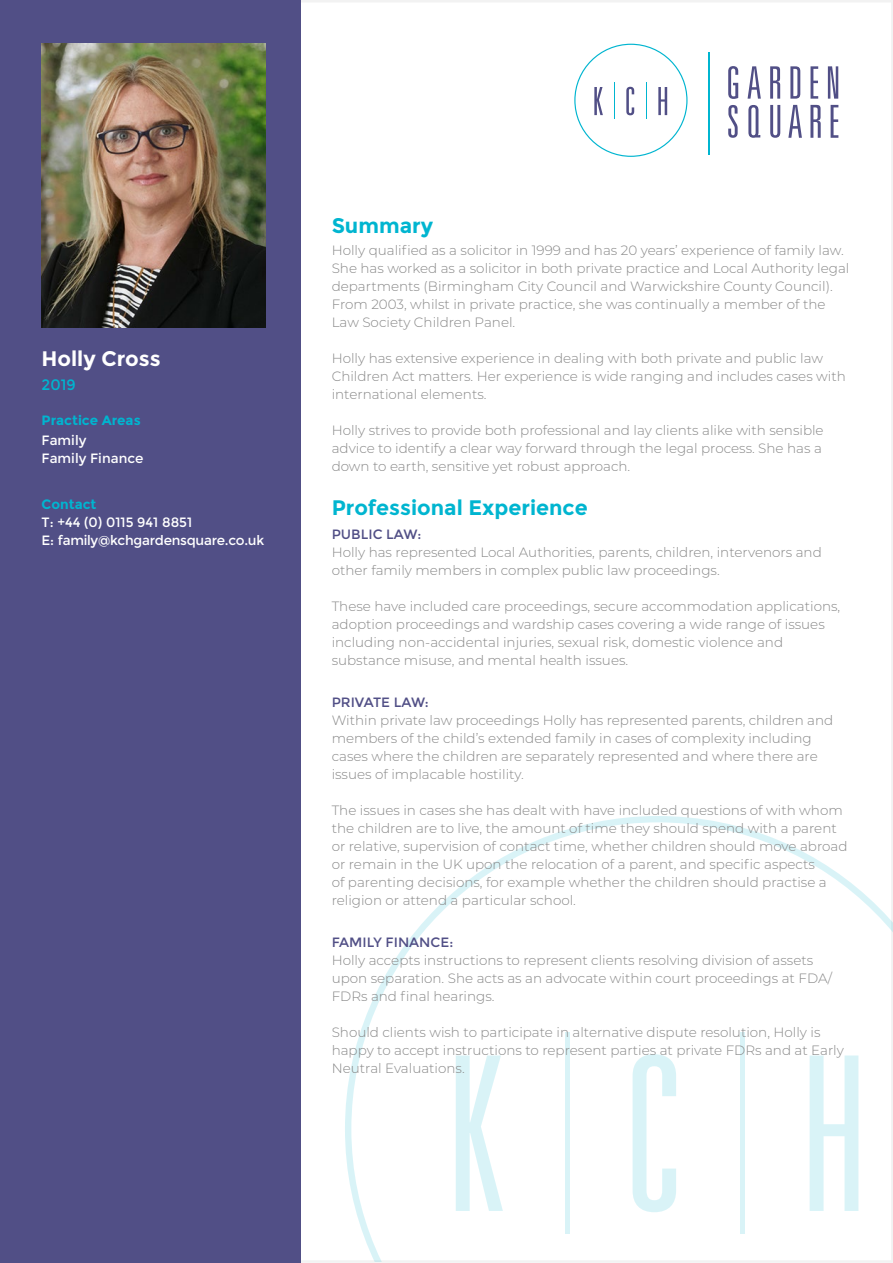
<style>
.page{position:relative;width:893px;height:1263px;background:#fff}
.page>*{position:absolute;margin:0;border:0;box-sizing:border-box;transform-origin:0 0}
.t1{font:700 21px "Montserrat";color:#00b5d0}
.t2{font:700 21px "Montserrat";color:#fff}
.t3{font:15px "Montserrat";color:#00b5d0}
.t4{font:300 13.5px/18px "Montserrat";color:#878787}
.t5{font:13.5px/18px "Montserrat";letter-spacing:-.02em;color:#fff}
.t6{font:13.5px "Montserrat";color:#514f86}
.t7{font:700 13.5px "Montserrat";color:#00b5d0}
.t8{font:13.5px/18px "Montserrat";color:#fff}
</style>
<div class="page">
<div style="left:0;top:0;width:893px;height:1263px;background:#fff;border:2px solid #f2f2f2"></div>
<div style="left:0;top:0;width:301px;height:1263px;background:#514f86"></div>
<svg style="left:345px;top:816px;width:547px;height:445px"></svg>
<hr style="left:740px;top:1032px;width:4px;height:201px;background:#d9f3f7">
<hr style="left:565px;top:1032px;width:4px;height:201px;background:#d9f3f7">
<svg style="left:728px;top:66px;width:110px;height:33px"></svg>
<hr style="left:708px;top:52px;width:1px;height:102px;background:#00b5d0">
<svg style="left:574px;top:44px;width:113px;height:113px"></svg>
<hr style="left:646px;top:83px;width:1px;height:36px;background:#00b5d0">
<hr style="left:614px;top:83px;width:1px;height:36px;background:#00b5d0">
<svg style="left:728px;top:105px;width:10px;height:33px"></svg>
<svg style="left:788px;top:105px;width:33px;height:33px"></svg>
<svg style="left:831px;top:105px;width:7px;height:33px"></svg>
<svg style="left:770px;top:105px;width:10px;height:33px"></svg>
<svg style="left:748px;top:105px;width:12px;height:33px"></svg>
<img style="left:42px;top:44px;width:223px;height:283px">
<h1 class="t2" style="left:42px;top:346px;width:121px">Holly Cross</h1>
<p class="t3" style="left:42px;top:376px;width:36px">2019</p>
<p class="t7" style="left:42px;top:412px;width:101px">Practice Areas</p>
<p class="t8" style="left:42px;top:431px;width:103px">Family<br>Family Finance</p>
<p class="t7" style="left:42px;top:496px;width:57px">Contact</p>
<p class="t5" style="left:42px;top:513px;width:224px">T: +44 (0) 0115 941 8851<br>E: family@kchgardensquare.co.uk</p>
<h1 class="t1" style="left:332px;top:213px;width:103px">Summary</h1>
<p class="t4" style="left:332px;top:241px;width:519px">Holly qualified as a solicitor in 1999 and has 20 years’ experience of family law.<br>She has worked as a solicitor in both private practice and Local Authority legal departments (Birmingham City Council and Warwickshire County Council).<br>From 2003, whilst in private practice, she was continually a member of the Law Society Children Panel.</p>
<p class="t4" style="left:332px;top:349px;width:516px">Holly has extensive experience in dealing with both private and public law<br>Children Act matters. Her experience is wide ranging and includes cases with international elements.</p>
<p class="t4" style="left:332px;top:421px;width:493px">Holly strives to provide both professional and lay clients alike with sensible advice to identify a clear way forward through the legal process. She has a down to earth, sensitive yet robust approach.</p>
<h1 class="t1" style="left:332px;top:495px;width:258px">Professional Experience</h1>
<p class="t6" style="left:332px;top:526px;width:91px">PUBLIC LAW:</p>
<p class="t4" style="left:332px;top:542px;width:492px">Holly has represented Local Authorities, parents, children, intervenors and other family members in complex public law proceedings.</p>
<p class="t4" style="left:332px;top:596px;width:510px">These have included care proceedings, secure accommodation applications, adoption proceedings and wardship cases covering a wide range of issues including non-accidental injuries, sexual risk, domestic violence and substance misuse, and mental health issues.</p>
<p class="t6" style="left:332px;top:694px;width:99px">PRIVATE LAW:</p>
<p class="t4" style="left:332px;top:710px;width:503px">Within private law proceedings Holly has represented parents, children and members of the child’s extended family in cases of complexity including cases where the children are separately represented and where there are issues of implacable hostility.</p>
<p class="t4" style="left:332px;top:800px;width:517px">The issues in cases she has dealt with have included questions of with whom the children are to live, the amount of time they should spend with a parent or relative, supervision of contact time, whether children should move abroad or remain in the UK upon the relocation of a parent, and specific aspects<br>of parenting decisions, for example whether the children should practise a religion or attend a particular school.</p>
<p class="t6" style="left:332px;top:934px;width:123px">FAMILY FINANCE:</p>
<p class="t4" style="left:332px;top:950px;width:502px">Holly accepts instructions to represent clients resolving division of assets upon separation. She acts as an advocate within court proceedings at FDA/<br>FDRs and final hearings.</p>
<p class="t4" style="left:332px;top:1022px;width:514px">Should clients wish to participate in alternative dispute resolution, Holly is happy to accept instructions to represent parties at private FDRs and at Early<br>Neutral Evaluations.</p>
</div>
